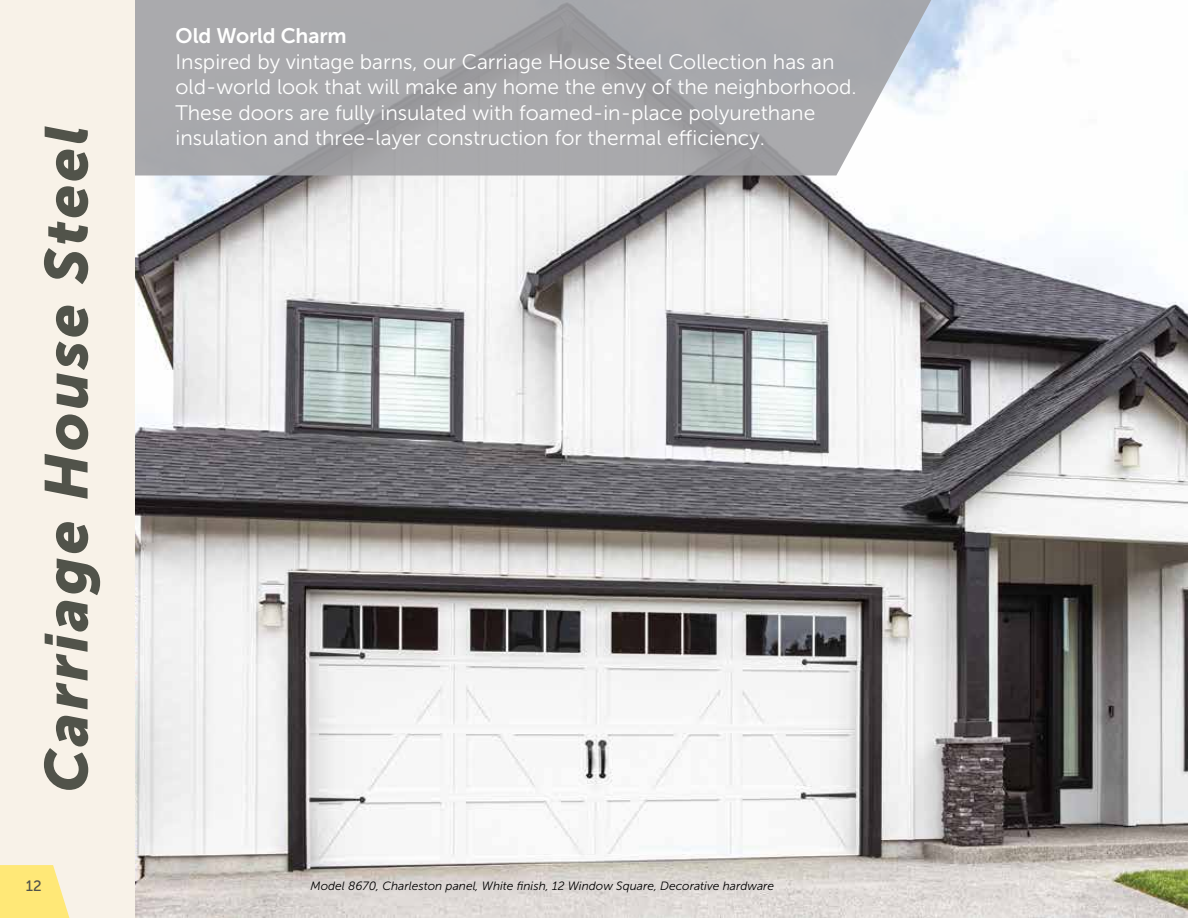
<style>
.page{position:relative;width:1188px;height:918px;background:#fff}
.page>*{position:absolute;margin:0;border:0;box-sizing:border-box;transform-origin:0 0}
.t1{font:italic 60px "Museo Sans 900";letter-spacing:.05em;color:#51534a}
.t2{font:21px/25.5px "Museo Sans 300";color:#fff}
.t3{font:21px "Museo Sans 700";letter-spacing:-.01em;color:#fff}
.t4{font:15px "Museo Sans 500";color:#51534a}
.t5{font:italic 12px "Museo Sans 300";color:#000}
</style>
<div class="page">
<img style="left:135px;top:0;width:1053px;height:918px">
<svg style="left:135px;top:0;width:804px;height:176px;background:#ababaf"></svg>
<div style="left:0;top:0;width:135px;height:918px;background:#f8f2e8"></div>
<svg style="left:0;top:865px;width:69px;height:53px;background:#fee983"></svg>
<h1 class="t1" style="left:32px;top:792px;width:668px;rotate:-90deg">Carriage House Steel</h1>
<p class="t3" style="left:176px;top:24px;width:173px">Old World Charm</p>
<p class="t2" style="left:176px;top:49px;width:683px">Inspired by vintage barns, our Carriage House Steel Collection has an old-world look that will make any home the envy of the neighborhood.<br>These doors are fully insulated with foamed-in-place polyurethane insulation and three-layer construction for thermal efficiency.</p>
<p class="t4" style="left:26px;top:878px;width:17px">12</p>
<p class="t5" style="left:310px;top:880px;width:465px">Model 8670, Charleston panel, White finish, 12 Window Square, Decorative hardware</p>
</div>
